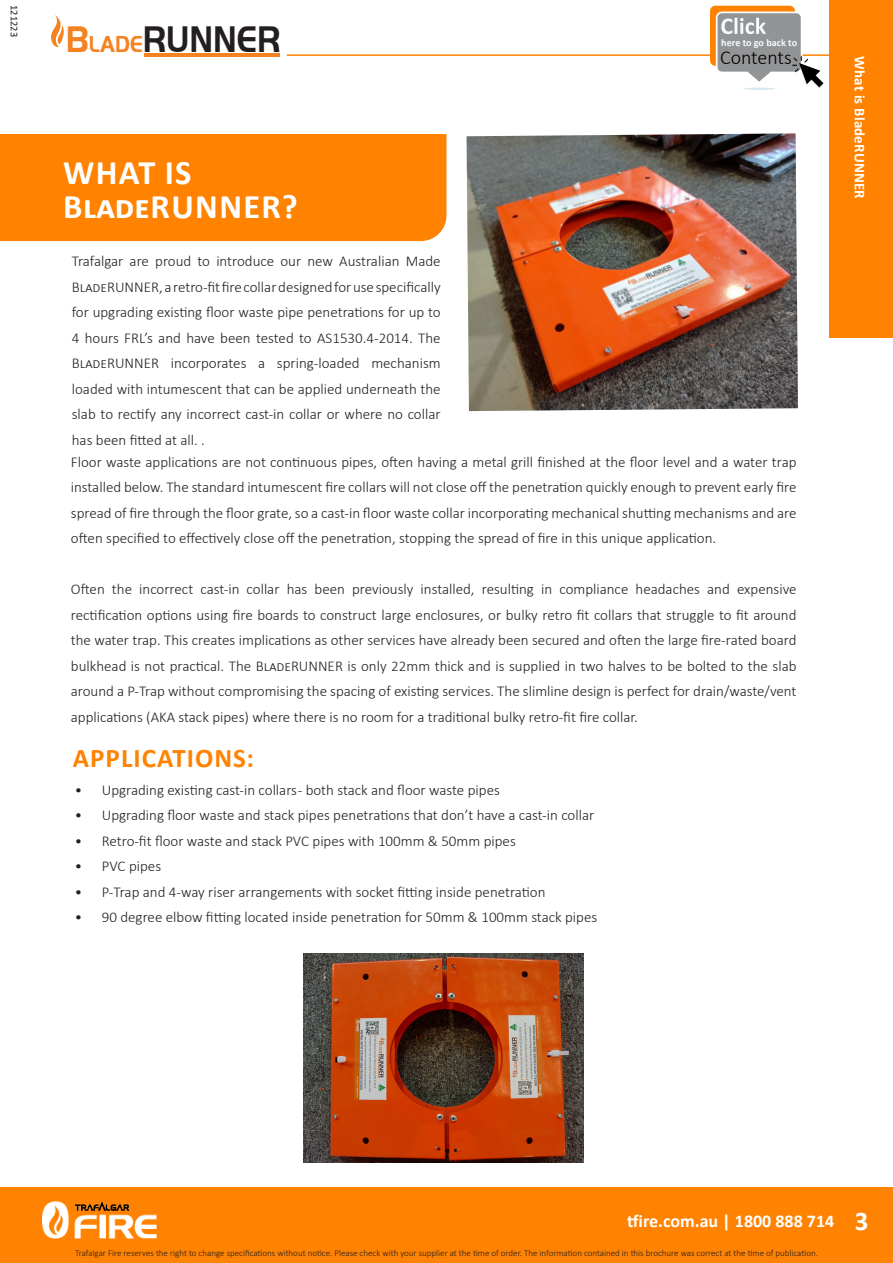
<style>
.page{position:relative;width:893px;height:1263px;background:#fff}
.page>*{position:absolute;margin:0;border:0;box-sizing:border-box;transform-origin:0 0}
.t1{font:700 38.25px "Handel Sans EF";color:#231f20;scale:.86 1}
.t2{font:700 34.5px/34.5px "Calibri";letter-spacing:.04em;color:#fff}
.t3{font:700 27px "Calibri";letter-spacing:.04em;color:#ff8200}
.t4{font:700 27px "Calibri";color:#fff}
.t5{font:300 19.95px "Calibri";color:#000}
.t6{font:700 18px "Calibri";color:#fff}
.t7{font:300 15px/25.5px "Calibri";color:#231f20;text-align:justify}
.t8{font:700 15px "Calibri";letter-spacing:.01em;color:#fff}
.t9{font:10.5px "Calibri";color:#231f20}
.t10{font:700 10.2px "Calibri";color:#f7fafb}
.t11{font:300 9px "Calibri";color:#231f20}
.s1{color:#f58220}
.s2{font-size:23.85px;color:#f58220}
</style>
<div class="page">
<svg style="left:51px;top:15px;width:13px;height:32px"></svg>
<hr style="left:145px;top:53px;width:135px;height:4px;background:#f58220">
<div style="left:0;top:134px;width:446px;height:107px;background:#ff8200"></div>
<hr style="left:287px;top:54px;width:544px;height:2px;background:#ff8200">
<div style="left:0;top:1187px;width:893px;height:76px;background:#ff8200"></div>
<hr style="left:743px;top:88px;width:32px;height:2px;background:#d8e9ef;border-radius:50%">
<svg style="left:710px;top:6px;width:113px;height:82px"></svg>
<img style="left:43px;top:1201px;width:113px;height:37px">
<div style="left:829px;top:0;width:64px;height:337px;background:#ff8200"></div>
<img style="left:467px;top:133px;width:331px;height:278px">
<img style="left:304px;top:953px;width:280px;height:210px">
<p class="t9" style="left:22px;top:5px;width:33px;rotate:90deg">121223</p>
<h1 class="t1" style="left:66px;top:17px;width:251px"><span class="s1">B</span><span class="s2">LADE</span>RUNNER</h1>
<p class="t2" style="left:63px;top:155px;width:236px">WHAT IS<br>BladeRUNNER?</p>
<p class="t7" style="left:72px;top:248px;width:370px">Trafalgar are proud to introduce our new Australian Made BladeRUNNER, a retro-fit fire collar designed for use specifically for upgrading existing floor waste pipe penetrations for up to 4 hours FRL’s and have been tested to AS1530.4-2014. The BladeRUNNER incorporates a spring-loaded mechanism loaded with intumescent that can be applied underneath the slab to rectify any incorrect cast-in collar or where no collar has been fitted at all. .</p>
<p class="t10" style="left:721px;top:35px;width:77px">here to go back to</p>
<h3 class="t5" style="left:720px;top:45px;width:73px">Contents</h3>
<p class="t7" style="left:71px;top:449px;width:727px">Floor waste applications are not continuous pipes, often having a metal grill finished at the floor level and a water trap installed below. The standard intumescent fire collars will not close off the penetration quickly enough to prevent early fire spread of fire through the floor grate, so a cast-in floor waste collar incorporating mechanical shutting mechanisms and are often specified to effectively close off the penetration, stopping the spread of fire in this unique application.</p>
<p class="t7" style="left:71px;top:576px;width:727px">Often the incorrect cast-in collar has been previously installed, resulting in compliance headaches and expensive rectification options using fire boards to construct large enclosures, or bulky retro fit collars that struggle to fit around the water trap. This creates implications as other services have already been secured and often the large fire-rated board bulkhead is not practical. The BladeRUNNER is only 22mm thick and is supplied in two halves to be bolted to the slab around a P-Trap without compromising the spacing of existing services. The slimline design is perfect for drain/waste/vent applications (AKA stack pipes) where there is no room for a traditional bulky retro-fit fire collar.</p>
<p class="t3" style="left:73px;top:739px;width:183px">APPLICATIONS:</p>
<p class="t7" style="left:75px;top:777px;width:427px">• Upgrading existing cast-in collars - both stack and floor waste pipes</p>
<p class="t7" style="left:75px;top:802px;width:521px">• Upgrading floor waste and stack pipes penetrations that don’t have a cast-in collar</p>
<p class="t7" style="left:75px;top:828px;width:442px">• Retro-fit floor waste and stack PVC pipes with 100mm &amp; 50mm pipes</p>
<p class="t7" style="left:75px;top:853px;width:88px">• PVC pipes</p>
<p class="t7" style="left:75px;top:879px;width:472px">• P-Trap and 4-way riser arrangements with socket fitting inside penetration</p>
<p class="t7" style="left:75px;top:904px;width:524px">• 90 degree elbow fitting located inside penetration for 50mm &amp; 100mm stack pipes</p>
<p class="t8" style="left:870px;top:56px;width:144px;rotate:90deg">What is BladeRUNNER</p>
<p class="t6" style="left:627px;top:1208px;width:209px">tfire.com.au | 1800 888 714</p>
<p class="t11" style="left:75px;top:1247px;width:744px">Trafalgar Fire reserves the right to change specifications without notice. Please check with your supplier at the time of order. The information contained in this brochure was correct at the time of publication.</p>
<h3 class="t4" style="left:855px;top:1202px;width:15px">3</h3>
</div>
